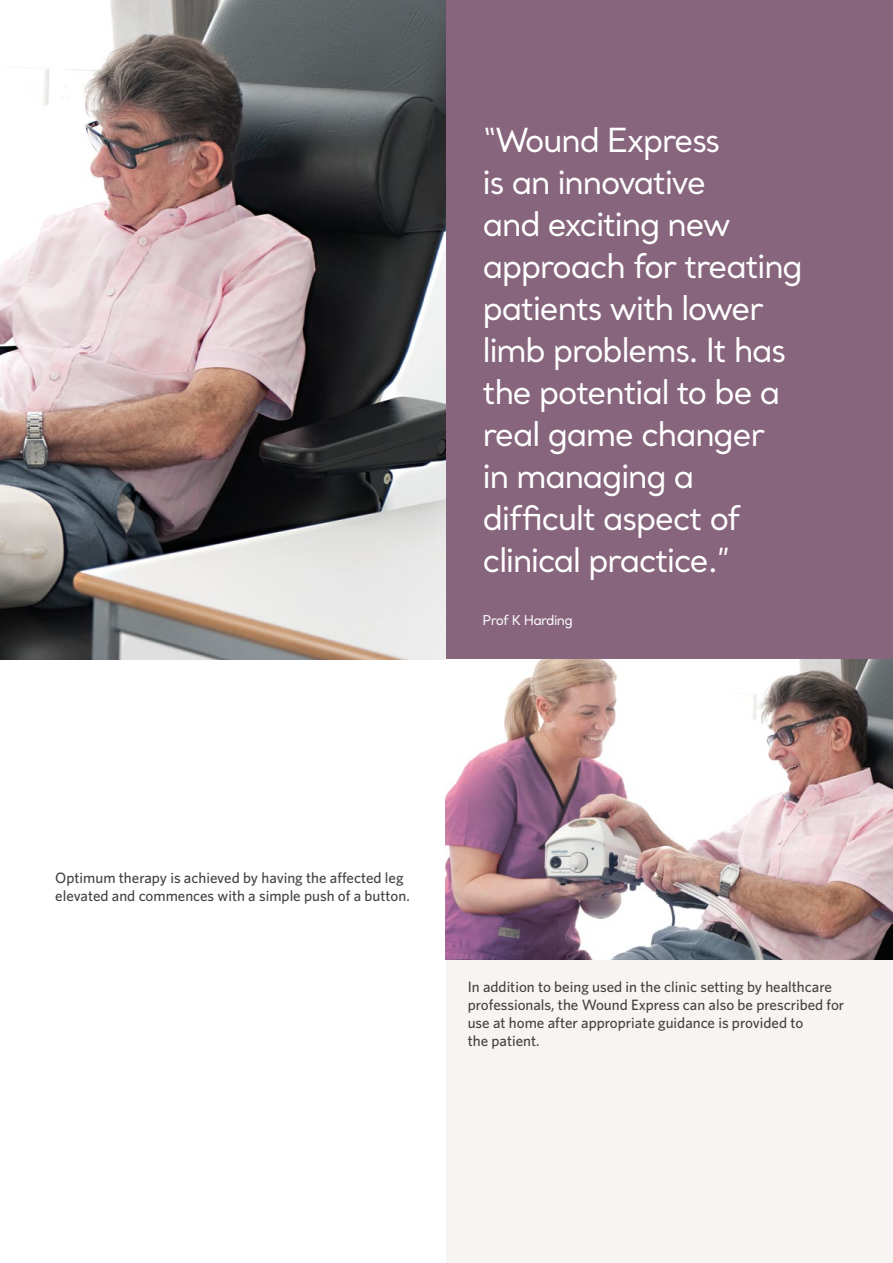
<style>
.page{position:relative;width:893px;height:1263px;background:#fff}
.page>*{position:absolute;margin:0;border:0;box-sizing:border-box;transform-origin:0 0}
.t1{font:33px/42px "Santral";letter-spacing:-.05em;color:#fff}
.t2{font:500 15px/18px "Whitney";color:#434342}
.t3{font:13.5px "Santral";letter-spacing:-.05em;color:#fff}
</style>
<div class="page">
<div style="left:446px;top:0;width:447px;height:659px;background:#87657d"></div>
<div style="left:446px;top:659px;width:447px;height:604px;background:#f7f4f3"></div>
<img style="left:0;top:0;width:446px;height:659px">
<img style="left:446px;top:659px;width:447px;height:300px">
<h1 class="t1" style="left:483px;top:119px;width:322px">“Wound Express<br>is an innovative<br>and exciting new approach for treating patients with lower limb problems. It has the potential to be a real game changer<br>in managing a difficult aspect of clinical practice.”</h1>
<p class="t3" style="left:483px;top:611px;width:92px">Prof K Harding</p>
<p class="t2" style="left:55px;top:868px;width:356px">Optimum therapy is achieved by having the affected leg elevated and commences with a simple push of a button.</p>
<p class="t2" style="left:468px;top:978px;width:378px">In addition to being used in the clinic setting by healthcare professionals, the Wound Express can also be prescribed for use at home after appropriate guidance is provided to<br>the patient.</p>
</div>
